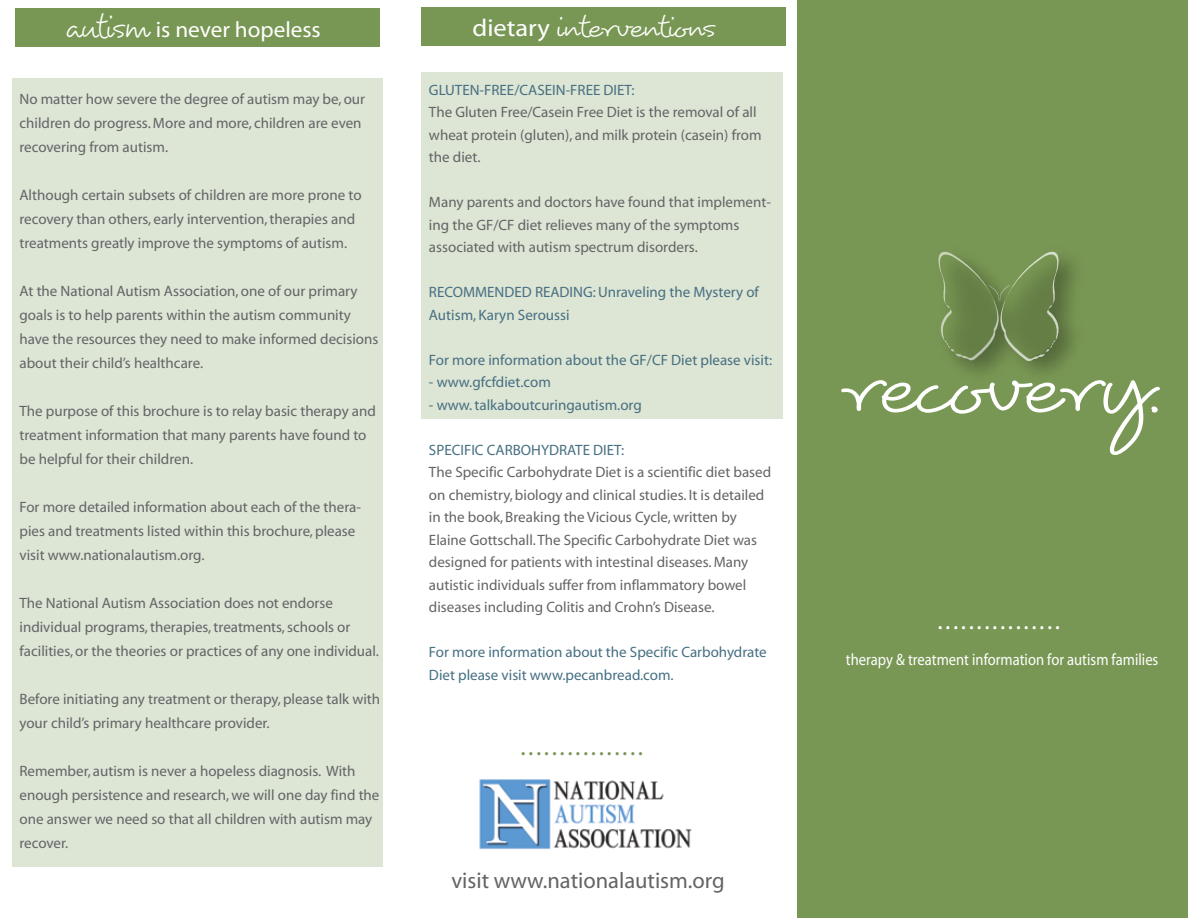
<style>
.page{position:relative;width:1188px;height:918px;background:#fff}
.page>*{position:absolute;margin:0;border:0;box-sizing:border-box;transform-origin:0 0}
.t1{font:100.35px "Dartangnon ITC";color:#fff;scale:1.21 1}
.t2{font:36px "Dartangnon ITC";color:#fff;scale:1.21 1}
.t3{font:25.5px "Myriad";color:#799754}
.t4{font:25.5px "Myriad";color:#fff}
.t5{font:22.5px "Myriad";color:#636466}
.t6{font:22.2px "Myriad";color:#fff;scale:1.04 1}
.t7{font:16.5px "Myriad";color:#fff;scale:.88 1}
.t8{font:16.5px "Myriad";color:#fff}
.t9{font:15px/24px "Myriad";color:#636466}
.t10{font:15px/22.5px "Myriad";color:#466f82}
.s1{font-family:"Dartangnon ITC";font-size:40.5px}
.s2{font-family:"Myriad";font-size:24.3px}
.s3{color:#466f82}
</style>
<div class="page">
<div style="left:422px;top:72px;width:361px;height:346px;background:#dde5d4"></div>
<div style="left:12px;top:78px;width:371px;height:789px;background:#dde5d4"></div>
<div style="left:15px;top:8px;width:364px;height:39px;background:#799754"></div>
<div style="left:422px;top:7px;width:364px;height:38px;background:#799754"></div>
<img style="left:479px;top:779px;width:213px;height:71px">
<div style="left:797px;top:0;width:391px;height:918px;background:#799754"></div>
<img style="left:944px;top:251px;width:131px;height:122px">
<svg style="left:938px;top:252px;width:121px;height:109px"></svg>
<p class="t6" style="left:66px;top:19px;width:247px"><span class="s1">autism</span> is never hopeless</p>
<p class="t9" style="left:19px;top:87px;width:347px">No matter how severe the degree of autism may be, our children do progress. More and more, children are even recovering from autism.</p>
<p class="t9" style="left:19px;top:183px;width:344px">Although certain subsets of children are more prone to recovery than others, early intervention, therapies and treatments greatly improve the symptoms of autism.</p>
<p class="t9" style="left:19px;top:279px;width:360px">At the National Autism Association, one of our primary goals is to help parents within the autism community have the resources they need to make informed decisions about their child’s healthcare.</p>
<p class="t9" style="left:19px;top:399px;width:358px">The purpose of this brochure is to relay basic therapy and treatment information that many parents have found to be helpful for their children.</p>
<p class="t9" style="left:19px;top:495px;width:343px">For more detailed information about each of the thera&shy;pies and treatments listed within this brochure, please visit www.nationalautism.org.</p>
<p class="t9" style="left:19px;top:591px;width:361px">The National Autism Association does not endorse individual programs, therapies, treatments, schools or facilities, or the theories or practices of any one individual.</p>
<p class="t9" style="left:19px;top:687px;width:362px">Before initiating any treatment or therapy, please talk with your child’s primary healthcare provider.</p>
<p class="t9" style="left:19px;top:759px;width:361px">Remember, autism is never a hopeless diagnosis. With enough persistence and research, we will one day find the one answer we need so that all children with autism may recover.</p>
<p class="t2" style="left:472px;top:2px;width:202px"><span class="s2">dietary</span> interventions</p>
<p class="t9" style="left:429px;top:79px;width:334px;line-height:22.5px"><span class="s3">GLUTEN-FREE/CASEIN-FREE DIET:<br></span>The Gluten Free/Casein Free Diet is the removal of all wheat protein (gluten), and milk protein (casein) from the diet.</p>
<p class="t9" style="left:429px;top:192px;width:343px;line-height:22.5px">Many parents and doctors have found that implement&shy;ing the GF/CF diet relieves many of the symptoms associated with autism spectrum disorders.</p>
<p class="t10" style="left:429px;top:282px;width:332px">RECOMMENDED READING: Unraveling the Mystery of<br>Autism, Karyn Seroussi</p>
<p class="t10" style="left:429px;top:349px;width:345px">For more information about the GF/CF Diet please visit:</p>
<p class="t10" style="left:429px;top:372px;width:123px">- www.gfcfdiet.com</p>
<p class="t10" style="left:429px;top:394px;width:214px">- www. talkaboutcuringautism.org</p>
<p class="t9" style="left:429px;top:439px;width:344px;line-height:22.5px"><span class="s3">SPECIFIC CARBOHYDRATE DIET:<br></span>The Specific Carbohydrate Diet is a scientific diet based on chemistry, biology and clinical studies. It is detailed in the book, Breaking the Vicious Cycle, written by Elaine Gottschall. The Specific Carbohydrate Diet was designed for patients with intestinal diseases. Many autistic individuals suffer from inflammatory bowel diseases including Colitis and Crohn’s Disease.</p>
<p class="t10" style="left:429px;top:642px;width:339px">For more information about the Specific Carbohydrate<br>Diet please visit www.pecanbread.com.</p>
<p class="t3" style="left:520px;top:734px;width:124px">................</p>
<p class="t5" style="left:452px;top:869px;width:275px">visit www.nationalautism.org</p>
<p class="t1" style="left:840px;top:317px;width:269px">recovery.</p>
<p class="t4" style="left:937px;top:607px;width:124px">................</p>
<p class="t8" style="left:890px;top:646px;width:218px">programs &amp; services for families</p>
<p class="t7" style="left:846px;top:651px;width:357px">therapy &amp; treatment information for autism families</p>
</div>
